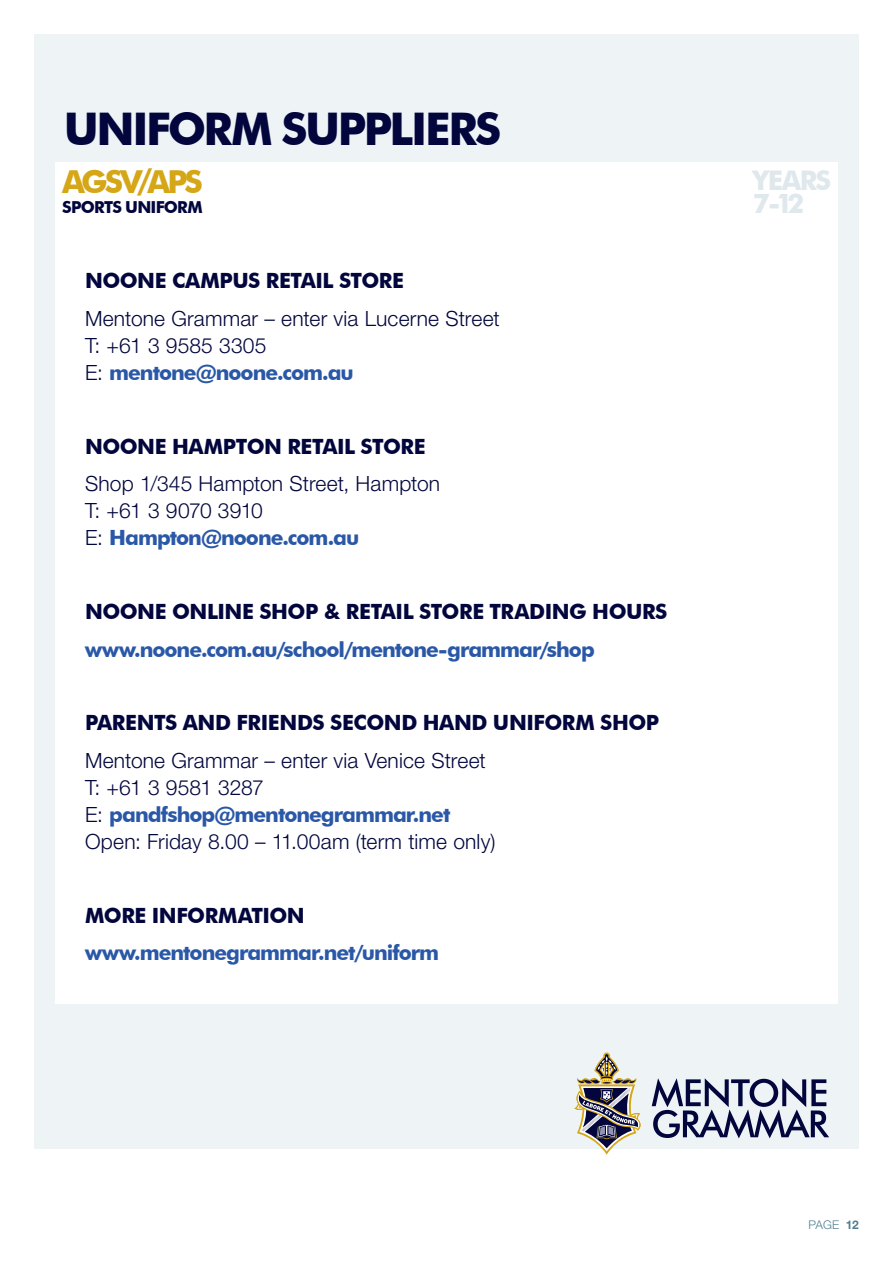
<style>
.page{position:relative;width:893px;height:1263px;background:#fff}
.page>*{position:absolute;margin:0;border:0;box-sizing:border-box;transform-origin:0 0}
.SPORT_HEAD{font:700 45px "Futura BT";letter-spacing:-.055em;color:#02063d}
.Header-1{font:700 31.65px "Futura BT";letter-spacing:-.1em;color:#d5a616}
.Header-1-2{font:700 27px/22.5px "Futura BT";letter-spacing:-.055em;color:#dfe8ed}
.Body_Bold{font:700 21px "Futura BT";letter-spacing:-.02em;color:#02063d}
.Body_Last{font:700 21px "Futura BT";letter-spacing:-.045em;color:#2a58a7}
.Body{font:300 21px "Helvetica Neue LT Pro";letter-spacing:.01em;color:#02063d}
.Body_Last-2{font:300 21px/27px "Helvetica Neue LT Pro";letter-spacing:.01em;color:#02063d}
.Body-2{font:300 21px "Helvetica Neue LT Pro";letter-spacing:-.03em;color:#02063d}
.Body-3{font:300 21px "Helvetica Neue LT Pro";letter-spacing:-.02em;color:#02063d}
.Header-1-3{font:700 16.5px "Futura BT";letter-spacing:-.045em;color:#02063d}
.Header-1-4{font:300 12px "Helvetica Neue LT Pro";color:#518093}
.s1{font-size:33px}
.s2{font-family:"Helvetica Neue LT Pro";font-weight:300;color:#02063d}
.s3{font-family:"Futura BT";font-weight:700;color:#2a58a7}
.s4{font-weight:700}
</style>
<div class="page">
<div style="left:34px;top:34px;width:825px;height:1114px;background:#eef4f6"></div>
<div style="left:55px;top:162px;width:783px;height:841px;background:#fff"></div>
<svg style="left:652px;top:1078px;width:177px;height:60px"></svg>
<svg style="left:571px;top:1052px;width:72px;height:103px"></svg>
<p class="SPORT_HEAD" style="left:64px;top:101px;width:439px">UNIFORM SUPPLIERS</p>
<p class="Header-1" style="left:62px;top:163px;width:142px">AGSV<span class="s1">/</span>APS</p>
<p class="Header-1-3" style="left:62px;top:197px;width:142px">SPORTS UNIFORM</p>
<p class="Body_Bold" style="left:85px;top:268px;width:320px">NOONE CAMPUS RETAIL STORE</p>
<p class="Body" style="left:85px;top:305px;width:416px">Mentone Grammar – enter via Lucerne Street</p>
<p class="Body" style="left:85px;top:332px;width:183px">T: +61 3 9585 3305</p>
<p class="Body_Last" style="left:85px;top:359px;width:270px"><span class="s2">E:</span> mentone@noone.com.au</p>
<p class="Body_Bold" style="left:85px;top:433px;width:342px">NOONE HAMPTON RETAIL STORE</p>
<p class="Body" style="left:85px;top:471px;width:357px">Shop 1/345 Hampton Street, Hampton</p>
<p class="Body-2" style="left:85px;top:498px;width:179px">T: +61 3 9070 3910</p>
<p class="Body_Last" style="left:85px;top:525px;width:276px"><span class="s2">E:</span> Hampton@noone.com.au</p>
<p class="Body_Bold" style="left:85px;top:599px;width:584px">NOONE ONLINE SHOP &amp; RETAIL STORE TRADING HOURS</p>
<p class="Body_Last" style="left:85px;top:636px;width:511px">www.noone.com.au/school/mentone-grammar/shop</p>
<p class="Body_Bold" style="left:85px;top:710px;width:576px">PARENTS AND FRIENDS SECOND HAND UNIFORM SHOP</p>
<p class="Body" style="left:85px;top:748px;width:402px">Mentone Grammar – enter via Venice Street</p>
<p class="Body-3" style="left:85px;top:775px;width:180px">T: +61 3 9581 3287</p>
<p class="Body_Last-2" style="left:85px;top:801px;width:412px">E: <span class="s3">pandfshop@mentonegrammar.net<br></span>Open: Friday 8.00 – 11.00am (term time only)</p>
<p class="Body_Bold" style="left:85px;top:902px;width:221px">MORE INFORMATION</p>
<p class="Body_Last" style="left:85px;top:940px;width:356px">www.mentonegrammar.net/uniform</p>
<p class="Header-1-2" style="left:753px;top:169px;width:80px">YEARS<br>7-12</p>
<p class="Header-1-4" style="left:809px;top:1217px;width:52px">PAGE <span class="s4">12</span></p>
</div>
